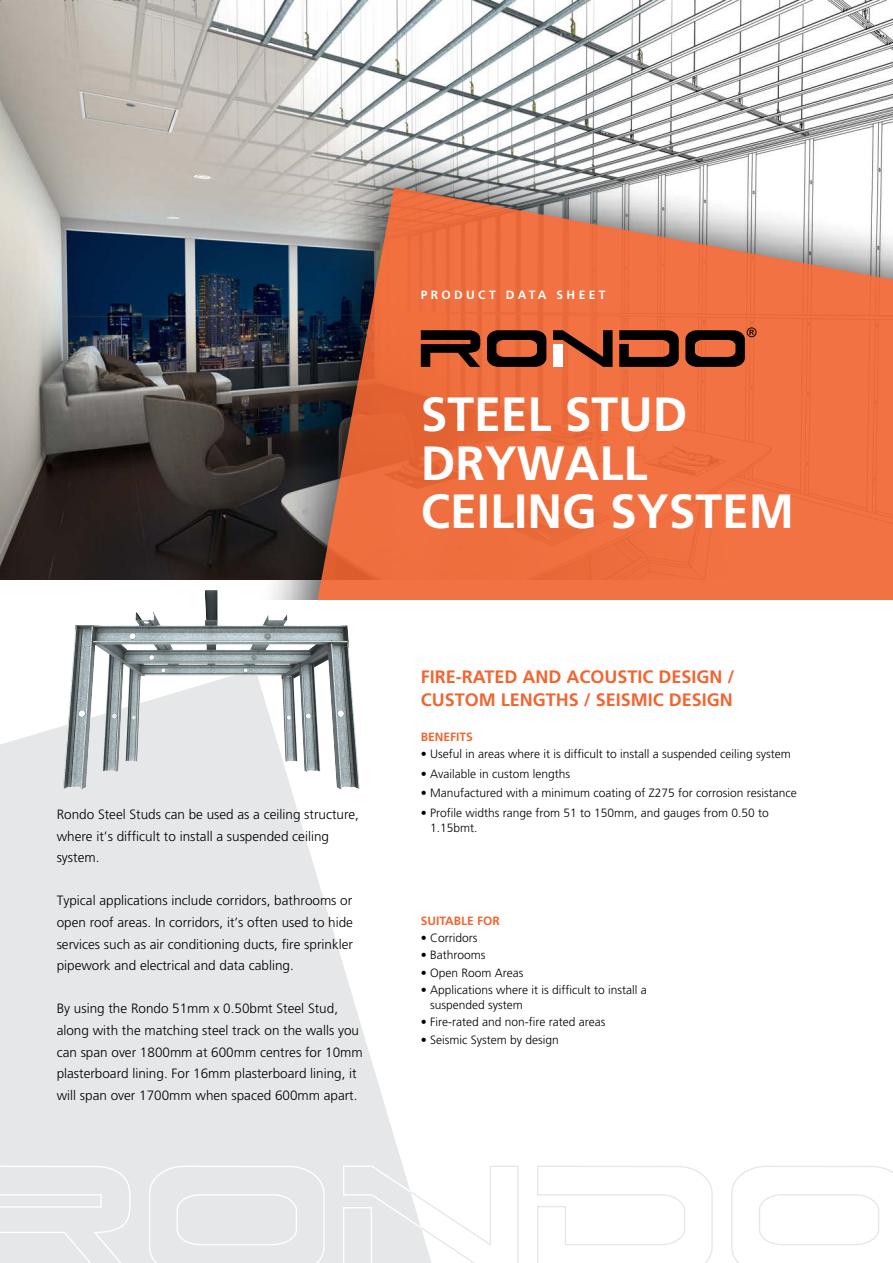
<style>
.page{position:relative;width:893px;height:1263px;background:#fff}
.page>*{position:absolute;margin:0;border:0;box-sizing:border-box;transform-origin:0 0}
.t1{font:700 48px/48.6px "Frutiger LT Std";color:#fff}
.t2{font:700 18px/23px "Frutiger";color:#f26531}
.t3{font:300 13.5px/21.6px "Frutiger LT Std";color:#000}
.t4{font:300 12px/14.4px "Frutiger LT Std";color:#000}
.t5{font:700 12px "Frutiger";color:#f26531}
.t6{font:700 12px "Frutiger";letter-spacing:.28em;color:#fff}
.s1{font-family:"Frutiger LT Std"}
.s2{font-family:"Frutiger"}
</style>
<div class="page">
<svg style="left:537px;top:1166px;width:176px;height:97px"></svg>
<svg style="left:731px;top:1166px;width:162px;height:97px"></svg>
<svg style="left:0;top:734px;width:402px;height:529px;fill:#e6e7e8"></svg>
<div style="left:0;top:1165px;width:133px;height:98px;background:#e6e7e8"></div>
<div style="left:148px;top:1165px;width:177px;height:98px;background:#e6e7e8"></div>
<svg style="left:342px;top:1165px;width:177px;height:98px"></svg>
<img style="left:0;top:1px;width:893px;height:578px">
<div style="left:157px;top:134px;width:736px;height:466px;background:#000;opacity:.75"></div>
<svg style="left:213px;top:187px;width:680px;height:413px;fill:#ef7143"></svg>
<svg style="left:421px;top:330px;width:59px;height:37px"></svg>
<svg style="left:487px;top:330px;width:59px;height:37px"></svg>
<svg style="left:553px;top:330px;width:60px;height:37px"></svg>
<svg style="left:619px;top:330px;width:60px;height:37px"></svg>
<div style="left:553px;top:344px;width:10px;height:23px;background:#fff"></div>
<svg style="left:685px;top:327px;width:71px;height:40px"></svg>
<img style="left:37px;top:585px;width:349px;height:210px">
<p class="t3" style="left:57px;top:804px;width:304px">Rondo Steel Studs can be used as a ceiling structure, where it’s difficult to install a suspended ceiling system.</p>
<p class="t3" style="left:57px;top:890px;width:298px;text-align:justify">Typical applications include corridors, bathrooms or open roof areas. In corridors, it’s often used to hide services such as air conditioning ducts, fire sprinkler pipework and electrical and data cabling.</p>
<p class="t3" style="left:57px;top:998px;width:308px">By using the Rondo 51mm x 0.50bmt Steel Stud, along with the matching steel track on the walls you can span over 1800mm at 600mm centres for 10mm plasterboard lining. For 16mm plasterboard lining, it will span over 1700mm when spaced 600mm apart.</p>
<p class="t6" style="left:421px;top:288px;width:186px">PRODUCT DATA SHEET</p>
<h1 class="t1" style="left:421px;top:390px;width:375px">STEEL STUD<br>DRYWALL<br>CEILING SYSTEM</h1>
<h2 class="t2" style="left:421px;top:665px;width:315px">FIRE-RATED AND ACOUSTIC DESIGN /<br><span class="s1">CUSTOM LENGTHS</span> / SEISMIC DESIGN</h2>
<p class="t5" style="left:421px;top:730px;width:54px">BENEFITS</p>
<p class="t4" style="left:421px;top:747px;width:372px"><span class="s2">•</span> Useful in areas where it is difficult to install a suspended ceiling system</p>
<p class="t4" style="left:421px;top:766px;width:151px"><span class="s2">•</span> Available in custom lengths</p>
<p class="t4" style="left:421px;top:786px;width:378px"><span class="s2">•</span> Manufactured with a minimum coating of Z275 for corrosion resistance</p>
<p class="t4" style="left:430px;top:806px;width:340px;text-indent:-9px"><span class="s2">•</span> Profile widths range from 51 to 150mm, and gauges from 0.50 to<br>1.15bmt.</p>
<p class="t5" style="left:421px;top:914px;width:81px">SUITABLE FOR</p>
<p class="t4" style="left:421px;top:931px;width:58px"><span class="s2">•</span> Corridors</p>
<p class="t4" style="left:421px;top:948px;width:66px"><span class="s2">•</span> Bathrooms</p>
<p class="t4" style="left:421px;top:966px;width:104px"><span class="s2">•</span> Open Room Areas</p>
<p class="t4" style="left:430px;top:983px;width:218px;text-indent:-9px"><span class="s2">•</span> Applications where it is difficult to install a suspended system</p>
<p class="t4" style="left:421px;top:1015px;width:186px"><span class="s2">•</span> Fire-rated and non-fire rated areas</p>
<p class="t4" style="left:421px;top:1033px;width:139px"><span class="s2">•</span> Seismic System by design</p>
</div>
